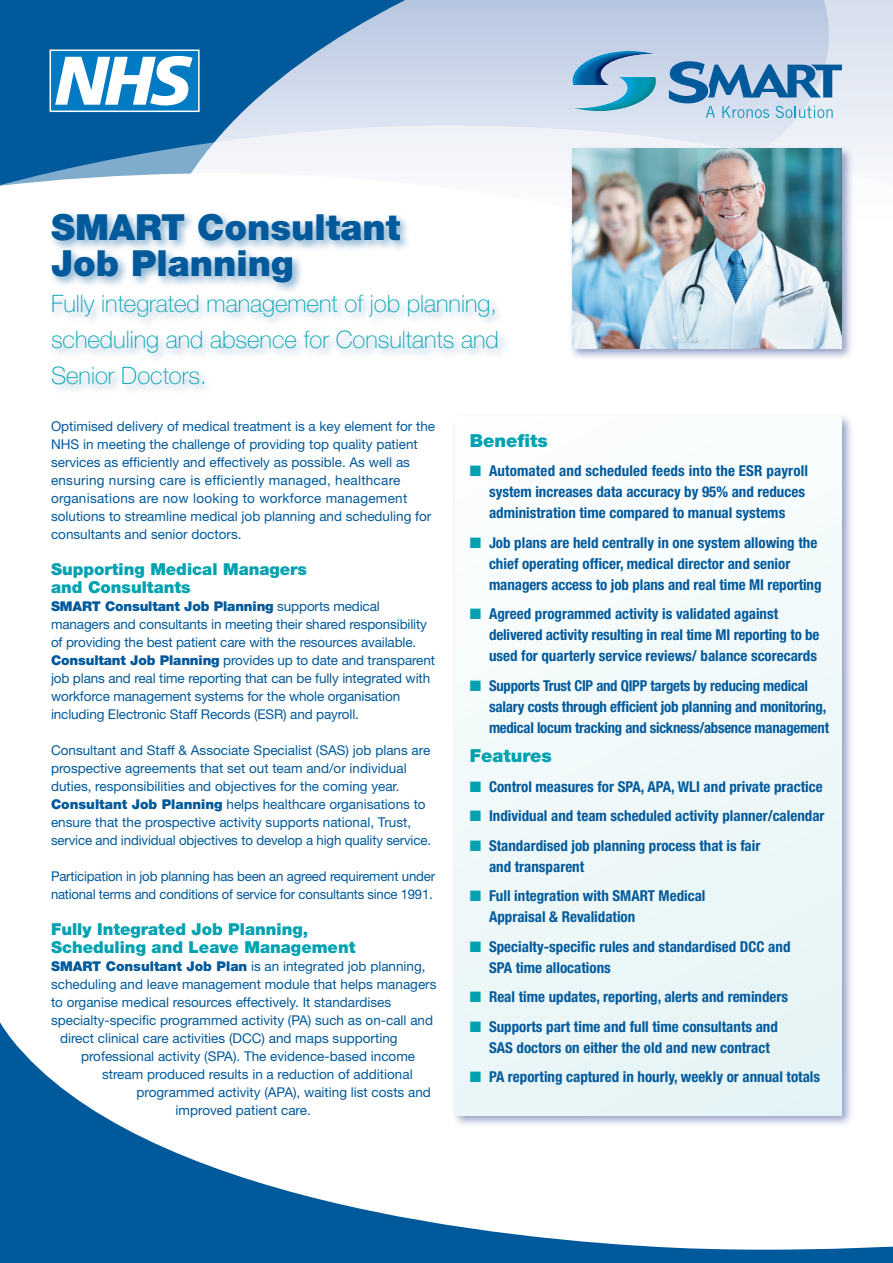
<style>
.page{position:relative;width:893px;height:1263px;background:#fff}
.page>*{position:absolute;margin:0;border:0;box-sizing:border-box;transform-origin:0 0}
.t1{font:900 36px/36px "Helvetica Neue";color:#00599b}
.t2{font:100 24px/36px "Helvetica Neue";color:#00a2b1;text-align:justify}
.t3{font:900 18px "Helvetica Neue";color:#00a2b1}
.t4{font:900 16.5px/18px "Helvetica Neue";color:#00a2b1}
.t5{font:700 condensed 15px/21px "Helvetica Neue";color:#00599b}
.t6{font:13.5px/18px "Helvetica Neue";color:#00599b}
.s1{font-weight:900}
.s2{color:#00a2b1}
</style>
<div class="page">
<svg style="left:466px;top:0;width:107px;height:123px;background:#c8d4e8"></svg>
<svg style="left:0;top:0;width:466px;height:123px;background:#538cbb"></svg>
<svg style="left:49px;top:49px;width:151px;height:64px"></svg>
<svg style="left:573px;top:0;width:320px;height:123px;background:#cbd5e9"></svg>
<svg style="left:0;top:123px;width:893px;height:39px;fill:#edf0f7"></svg>
<svg style="left:0;top:1022px;width:893px;height:241px"></svg>
<svg style="left:0;top:162px;width:893px;height:24px;fill:#f5f7fa"></svg>
<img style="left:573px;top:51px;width:86px;height:61px">
<svg style="left:669px;top:61px;width:173px;height:57px;background:#87afd0"></svg>
<div style="left:569px;top:145px;width:285px;height:216px;background:#253f8e;opacity:.5"></div>
<img style="left:573px;top:149px;width:269px;height:200px">
<div style="left:451px;top:413px;width:403px;height:715px;background:#253f8e;opacity:.5"></div>
<div style="left:455px;top:417px;width:387px;height:698px;background:#f0f8f9"></div>
<div style="left:48px;top:210px;width:462px;height:186px;background:#00599b;opacity:.5"></div>
<h1 class="t1" style="left:51px;top:209px;width:351px">SMART Consultant<br>Job Planning</h1>
<h2 class="t2" style="left:51px;top:286px;width:449px">Fully integrated management of job planning, scheduling and absence for Consultants and Senior Doctors.</h2>
<p class="t6" style="left:51px;top:417px;width:386px">Optimised delivery of medical treatment is a key element for the NHS in meeting the challenge of providing top quality patient services as efficiently and effectively as possible. As well as ensuring nursing care is efficiently managed, healthcare organisations are now looking to workforce management solutions to streamline medical job planning and scheduling for consultants and senior doctors.</p>
<p class="t4" style="left:51px;top:560px;width:258px">Supporting Medical Managers and Consultants</p>
<p class="t6" style="left:51px;top:597px;width:386px"><span class="s1">SMART Consultant Job Planning</span> supports medical managers and consultants in meeting their shared responsibility of providing the best patient care with the resources available.<br><span class="s1">Consultant Job Planning</span> provides up to date and transparent job plans and real time reporting that can be fully integrated with workforce management systems for the whole organisation including Electronic Staff Records (ESR) and payroll.</p>
<p class="t6" style="left:51px;top:741px;width:382px">Consultant and Staff &amp; Associate Specialist (SAS) job plans are prospective agreements that set out team and/or individual duties, responsibilities and objectives for the coming year.<br><span class="s1">Consultant Job Planning</span> helps healthcare organisations to ensure that the prospective activity supports national, Trust, service and individual objectives to develop a high quality service.</p>
<p class="t6" style="left:51px;top:867px;width:386px">Participation in job planning has been an agreed requirement under national terms and conditions of service for consultants since 1991.</p>
<p class="t4" style="left:51px;top:920px;width:306px">Fully Integrated Job Planning,<br>Scheduling and Leave Management</p>
<p class="t6" style="left:51px;top:957px;width:376px"><span class="s1">SMART Consultant Job Plan</span> is an integrated job planning,</p>
<p class="t6" style="left:51px;top:975px;width:387px">scheduling and leave management module that helps managers</p>
<p class="t6" style="left:51px;top:993px;width:342px">to organise medical resources effectively. It standardises</p>
<p class="t6" style="left:51px;top:1011px;width:384px">specialty-specific programmed activity (PA) such as on-call and</p>
<p class="t6" style="left:60px;top:1029px;width:339px">direct clinical care activities (DCC) and maps supporting</p>
<p class="t6" style="left:81px;top:1047px;width:336px">professional activity (SPA). The evidence-based income</p>
<p class="t6" style="left:102px;top:1065px;width:312px">stream produced results in a reduction of additional</p>
<p class="t6" style="left:137px;top:1083px;width:296px">programmed activity (APA), waiting list costs and</p>
<p class="t6" style="left:176px;top:1101px;width:137px">improved patient care.</p>
<h3 class="t3" style="left:470px;top:429px;width:80px">Benefits</h3>
<p class="t5" style="left:489px;top:460px;width:321px;text-indent:-19px"><span class="s2">■</span> Automated and scheduled feeds into the ESR payroll system increases data accuracy by 95% and reduces administration time compared to manual systems</p>
<p class="t5" style="left:489px;top:531px;width:334px;text-indent:-19px"><span class="s2">■</span> Job plans are held centrally in one system allowing the chief operating officer, medical director and senior managers access to job plans and real time MI reporting</p>
<p class="t5" style="left:489px;top:603px;width:332px;text-indent:-19px"><span class="s2">■</span> Agreed programmed activity is validated against delivered activity resulting in real time MI reporting to be used for quarterly service reviews/ balance scorecards</p>
<p class="t5" style="left:489px;top:674px;width:341px;text-indent:-19px"><span class="s2">■</span> Supports Trust CIP and QIPP targets by reducing medical salary costs through efficient job planning and monitoring, medical locum tracking and sickness/absence management</p>
<h3 class="t3" style="left:470px;top:745px;width:84px">Features</h3>
<p class="t5" style="left:470px;top:775px;width:354px"><span class="s2">■</span> Control measures for SPA, APA, WLI and private practice</p>
<p class="t5" style="left:470px;top:805px;width:356px"><span class="s2">■</span> Individual and team scheduled activity planner/calendar</p>
<p class="t5" style="left:489px;top:834px;width:273px;text-indent:-19px"><span class="s2">■</span> Standardised job planning process that is fair and transparent</p>
<p class="t5" style="left:489px;top:885px;width:218px;text-indent:-19px"><span class="s2">■</span> Full integration with SMART Medical<br>Appraisal &amp; Revalidation</p>
<p class="t5" style="left:489px;top:935px;width:303px;text-indent:-19px"><span class="s2">■</span> Specialty-specific rules and standardised DCC and<br>SPA time allocations</p>
<p class="t5" style="left:470px;top:986px;width:320px"><span class="s2">■</span> Real time updates, reporting, alerts and reminders</p>
<p class="t5" style="left:489px;top:1015px;width:290px;text-indent:-19px"><span class="s2">■</span> Supports part time and full time consultants and<br>SAS doctors on either the old and new contract</p>
<p class="t5" style="left:470px;top:1066px;width:352px"><span class="s2">■</span> PA reporting captured in hourly, weekly or annual totals</p>
</div>
